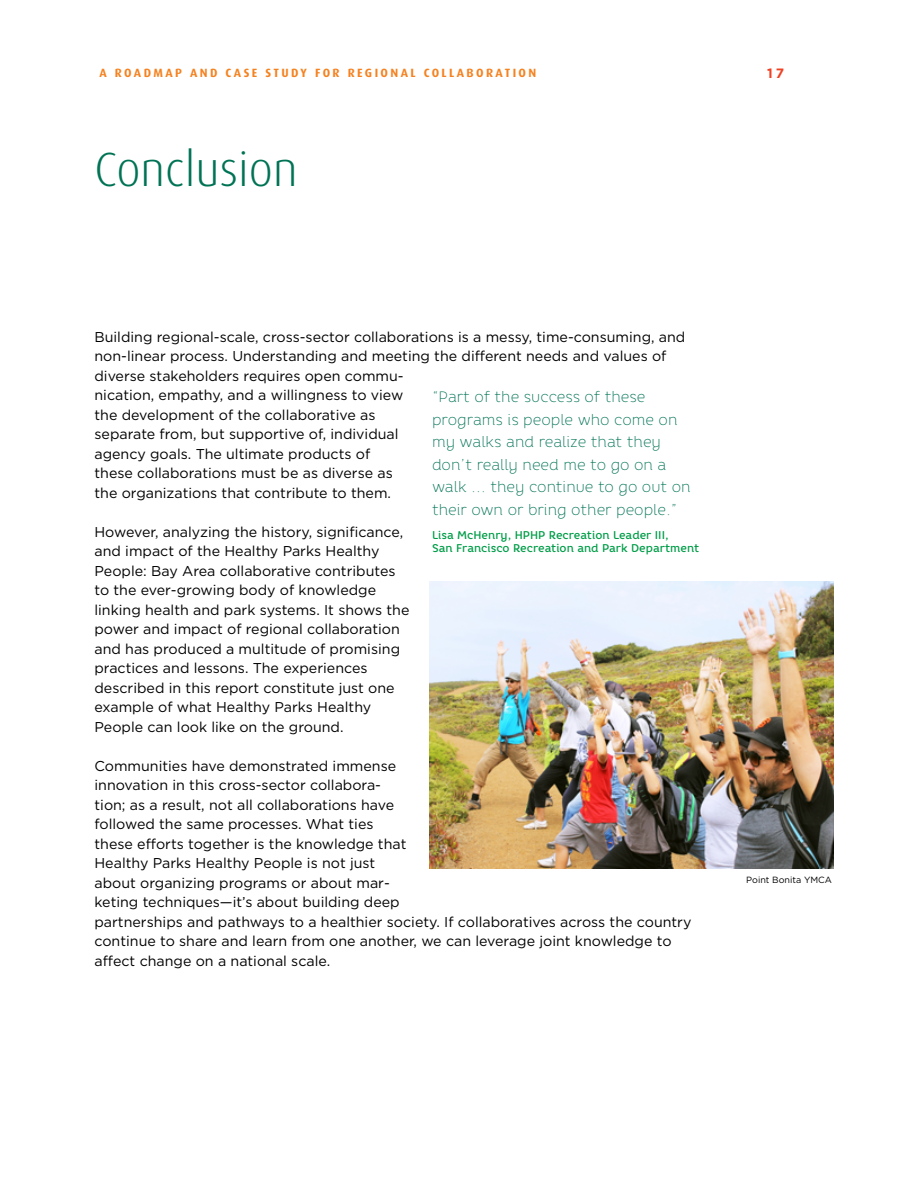
<style>
.page{position:relative;width:918px;height:1188px;background:#fff}
.page>*{position:absolute;margin:0;border:0;box-sizing:border-box;transform-origin:0 0}
.t1{font:300 48px "Dax";color:#007355}
.t2{font:100 15px/22.5px "Core Rhino 25";color:#007355}
.t3{font:14.25px/19.5px "Gotham";color:#000}
.t4{font:700 13.5px "Gotham";color:#ef4123}
.t5{font:700 12px "Dax";letter-spacing:.2em;color:#f58220}
.t6{font:500 11.25px/13.5px "Core Rhino 55";color:#009d48}
.t7{font:9px "Gotham";color:#000}
</style>
<div class="page">
<img style="left:430px;top:581px;width:404px;height:287px">
<p class="t5" style="left:99px;top:66px;width:439px">A ROADMAP AND CASE STUDY FOR REGIONAL COLLABORATION</p>
<p class="t4" style="left:767px;top:65px;width:18px">17</p>
<h1 class="t1" style="left:94px;top:143px;width:205px">Conclusion</h1>
<p class="t3" style="left:94px;top:327px;width:592px">Building regional-scale, cross-sector collaborations is a messy, time-consuming, and non-linear process. Understanding and meeting the different needs and values of diverse stakeholders requires open commu-<br>nication, empathy, and a willingness to view<br>the development of the collaborative as<br>separate from, but supportive of, individual<br>agency goals. The ultimate products of<br>these collaborations must be as diverse as<br>the organizations that contribute to them.</p>
<p class="t3" style="left:94px;top:522px;width:316px">However, analyzing the history, significance, and impact of the Healthy Parks Healthy People: Bay Area collaborative contributes to the ever-growing body of knowledge linking health and park systems. It shows the power and impact of regional collaboration and has produced a multitude of promising practices and lessons. The experiences described in this report constitute just one example of what Healthy Parks Healthy People can look like on the ground.</p>
<p class="t3" style="left:94px;top:756px;width:599px">Communities have demonstrated immense<br>innovation in this cross-sector collabora-<br>tion; as a result, not all collaborations have<br>followed the same processes. What ties<br>these efforts together is the knowledge that<br>Healthy Parks Healthy People is not just<br>about organizing programs or about mar-<br>keting techniques—it’s about building deep<br>partnerships and pathways to a healthier society. If collaboratives across the country continue to share and learn from one another, we can leverage joint knowledge to affect change on a national scale.</p>
<p class="t2" style="left:432px;top:386px;width:260px">“Part of the success of these programs is people who come on my walks and realize that they don’t really need me to go on a walk … they continue to go out on their own or bring other people.”</p>
<p class="t6" style="left:432px;top:528px;width:269px">Lisa McHenry, HPHP Recreation Leader III,<br>San Francisco Recreation and Park Department</p>
<p class="t7" style="left:746px;top:874px;width:87px">Point Bonita YMCA</p>
</div>
